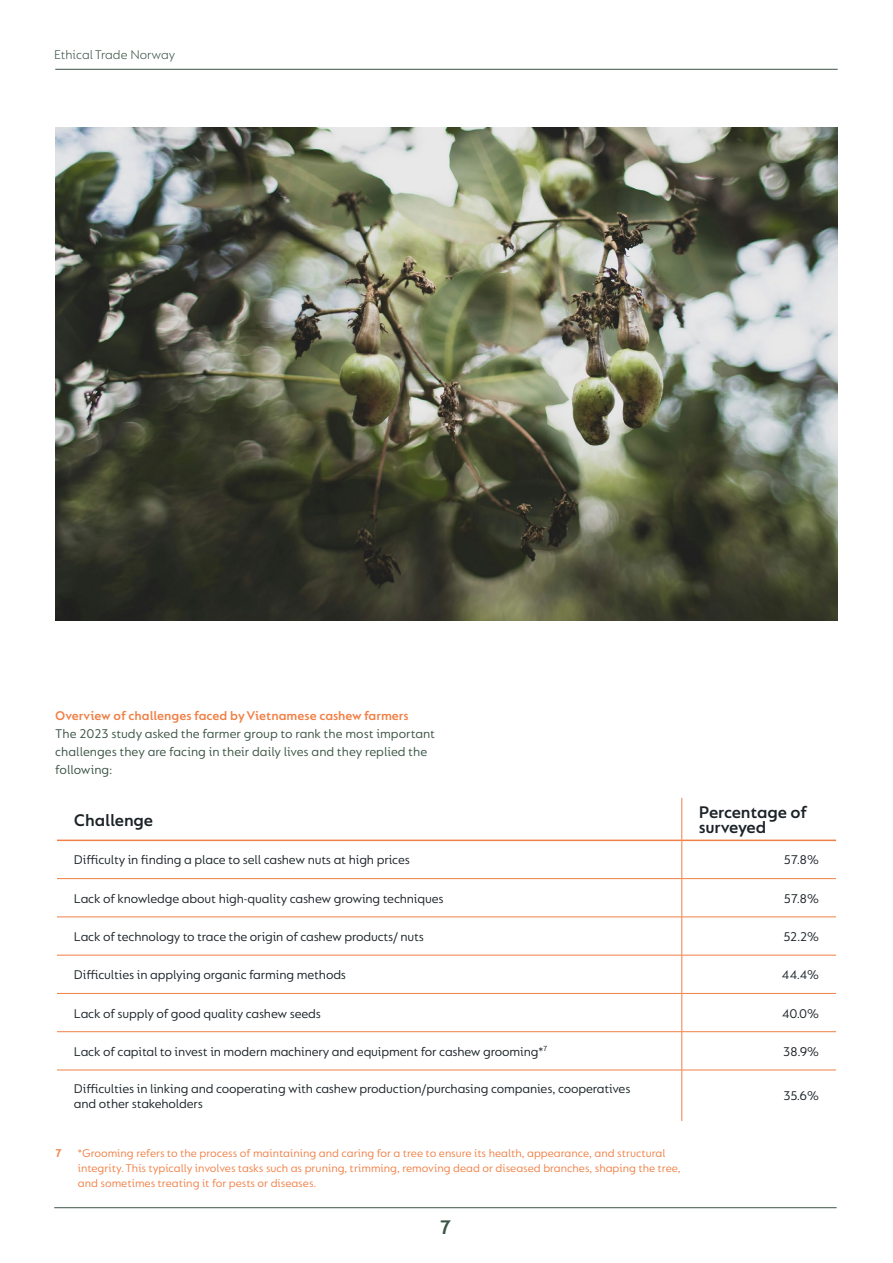
<style>
.page{position:relative;width:893px;height:1263px;background:#fff}
.page>*{position:absolute;margin:0;border:0;box-sizing:border-box;transform-origin:0 0}
.t1{font:600 21px "FS Lucas Pro";color:#3b5445}
.t2{font:600 18px/15px "FS Lucas Pro";letter-spacing:-.01em;color:#1b2327}
.t3{font:13.5px/15px "FS Lucas Pro";letter-spacing:-.01em;color:#1b2327}
.t4{font:13.5px/18px "FS Lucas Pro";color:#3b5445}
.t5{font:600 13.5px "FS Lucas Pro";color:#f08046}
.t6{font:300 13.5px "FS Lucas Pro";color:#3b5445}
.t7{font:12px/15px "FS Lucas Pro";color:#f08046}
.t8{font:600 12px "FS Lucas Pro";color:#f08046}
</style>
<div class="page">
<img style="left:55px;top:128px;width:783px;height:493px">
<hr style="left:682px;top:798px;width:1px;height:41px;background:#f08046">
<hr style="left:682px;top:841px;width:1px;height:37px;background:#f08046">
<hr style="left:57px;top:878px;width:625px;height:1px;background:#f08046">
<hr style="left:682px;top:878px;width:154px;height:1px;background:#f08046">
<hr style="left:682px;top:879px;width:1px;height:38px;background:#f08046">
<hr style="left:57px;top:917px;width:625px;height:1px;background:#f08046">
<hr style="left:682px;top:917px;width:154px;height:1px;background:#f08046">
<hr style="left:682px;top:917px;width:1px;height:38px;background:#f08046">
<hr style="left:57px;top:955px;width:625px;height:1px;background:#f08046">
<hr style="left:682px;top:955px;width:154px;height:1px;background:#f08046">
<hr style="left:682px;top:955px;width:1px;height:38px;background:#f08046">
<hr style="left:57px;top:993px;width:625px;height:1px;background:#f08046">
<hr style="left:682px;top:993px;width:154px;height:1px;background:#f08046">
<hr style="left:682px;top:993px;width:1px;height:38px;background:#f08046">
<hr style="left:57px;top:1031px;width:625px;height:1px;background:#f08046">
<hr style="left:682px;top:1031px;width:154px;height:1px;background:#f08046">
<hr style="left:682px;top:1032px;width:1px;height:38px;background:#f08046">
<hr style="left:57px;top:1070px;width:625px;height:1px;background:#f08046">
<hr style="left:682px;top:1070px;width:154px;height:1px;background:#f08046">
<hr style="left:682px;top:1070px;width:1px;height:51px;background:#f08046">
<hr style="left:57px;top:839px;width:625px;height:2px;background:#f08046">
<hr style="left:682px;top:839px;width:154px;height:2px;background:#f08046">
<hr style="left:55px;top:69px;width:783px;height:1px;background:#3b5445">
<hr style="left:54px;top:1207px;width:783px;height:1px;background:#3b5445">
<p class="t6" style="left:54px;top:47px;width:122px">Ethical Trade Norway</p>
<p class="t5" style="left:55px;top:708px;width:355px">Overview of challenges faced by Vietnamese cashew farmers</p>
<p class="t4" style="left:55px;top:724px;width:381px">The 2023 study asked the farmer group to rank the most important challenges they are facing in their daily lives and they replied the following:</p>
<h2 class="t2" style="left:74px;top:812px;width:81px">Challenge</h2>
<h2 class="t2" style="left:699px;top:804px;width:110px">Percentage of surveyed</h2>
<p class="t3" style="left:74px;top:852px;width:337px">Difficulty in finding a place to sell cashew nuts at high prices</p>
<p class="t3" style="left:784px;top:852px;width:37px">57.8%</p>
<p class="t3" style="left:74px;top:890px;width:371px">Lack of knowledge about high-quality cashew growing techniques</p>
<p class="t3" style="left:784px;top:890px;width:37px">57.8%</p>
<p class="t3" style="left:74px;top:929px;width:352px">Lack of technology to trace the origin of cashew products/ nuts</p>
<p class="t3" style="left:783px;top:929px;width:37px">52.2%</p>
<p class="t3" style="left:74px;top:967px;width:273px">Difficulties in applying organic farming methods</p>
<p class="t3" style="left:782px;top:967px;width:39px">44.4%</p>
<p class="t3" style="left:74px;top:1005px;width:248px">Lack of supply of good quality cashew seeds</p>
<p class="t3" style="left:782px;top:1005px;width:38px">40.0%</p>
<p class="t3" style="left:74px;top:1044px;width:475px">Lack of capital to invest in modern machinery and equipment for cashew grooming*<sup>7</sup></p>
<p class="t3" style="left:783px;top:1044px;width:37px">38.9%</p>
<p class="t3" style="left:74px;top:1081px;width:558px">Difficulties in linking and cooperating with cashew production/purchasing companies, cooperatives and other stakeholders</p>
<p class="t3" style="left:784px;top:1088px;width:37px">35.6%</p>
<p class="t8" style="left:55px;top:1146px;width:8px">7</p>
<p class="t7" style="left:78px;top:1146px;width:605px">*Grooming refers to the process of maintaining and caring for a tree to ensure its health, appearance, and structural integrity. This typically involves tasks such as pruning, trimming, removing dead or diseased branches, shaping the tree, and sometimes treating it for pests or diseases.</p>
<h1 class="t1" style="left:439px;top:1215px;width:13px">7</h1>
</div>
